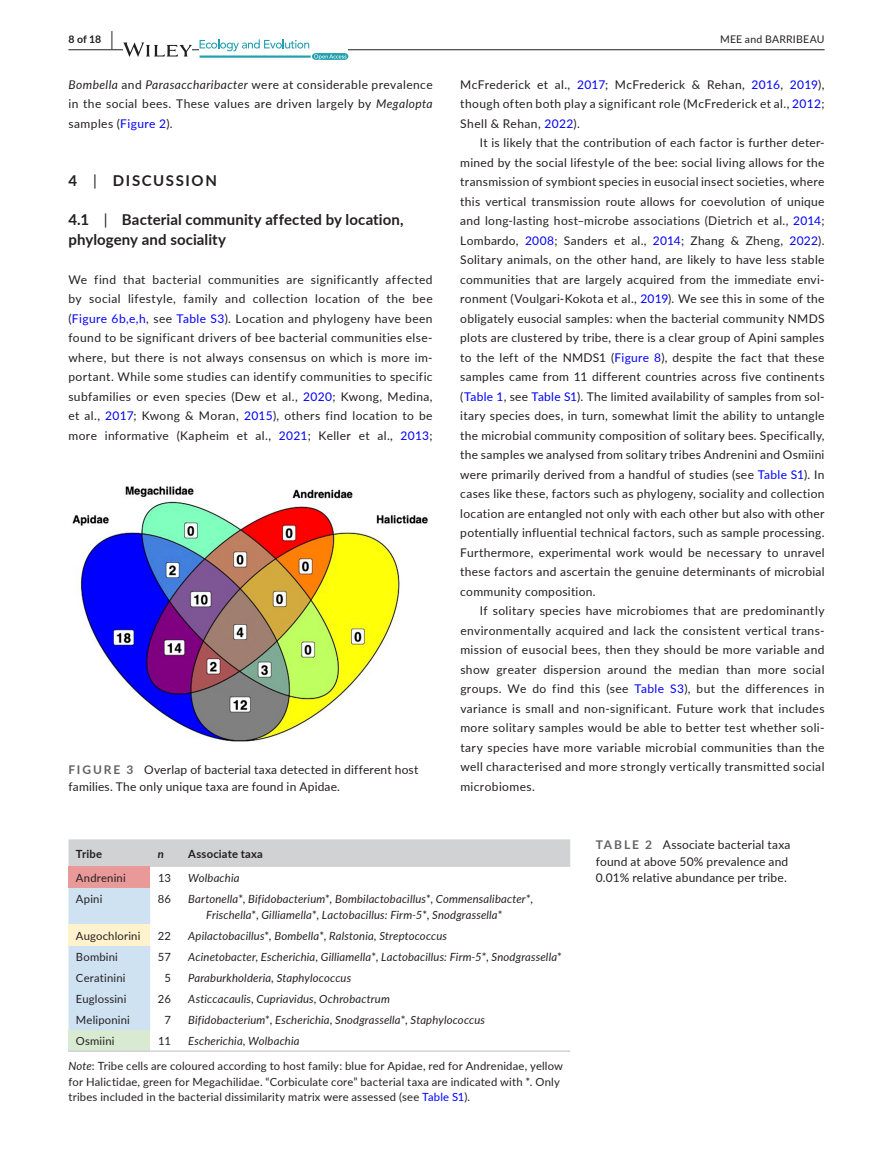
<style>
.page{position:relative;width:893px;height:1174px;background:#fff}
.page>*{position:absolute;margin:0;border:0;box-sizing:border-box;transform-origin:0 0}
.t1{font:700 15px/19.5px "Lato";letter-spacing:.01em;color:#231f20}
.t2{font:700 15px "Lato";letter-spacing:.11em;color:#231f20}
.t3{font:12px/19.5px "Lato";letter-spacing:.025em;color:#231f20;text-align:justify}
.t4{font:italic 11.25px/15.8px "Lato";letter-spacing:.015em;color:#231f20}
.t5{font:11.25px/15.8px "Lato";letter-spacing:.015em;color:#231f20}
.t6{font:700 11.25px "Lato";letter-spacing:.02em;color:#231f20}
.t7{font:italic 700 11.25px "Lato";color:#231f20}
.t8{font:10.5px "Lato";letter-spacing:.02em;color:#231f20}
.t9{font:700 10.5px "Lato";color:#231f20}
.s1{font-size:19.5px}
.s2{font-style:italic}
.s3{color:#00f}
.s4{font-weight:400}
.s5{font-weight:700;color:#636366}
.s6{font-style:normal}
</style>
<div class="page">
<hr style="left:68px;top:49px;width:756px;height:1px;background:#231f20">
<svg style="left:123px;top:42px;width:69px;height:15px"></svg>
<svg style="left:200px;top:39px;width:148px;height:21px"></svg>
<img style="left:72px;top:486px;width:356px;height:256px">
<div style="left:68px;top:839px;width:502px;height:28px;background:#d1d2d4"></div>
<div style="left:68px;top:867px;width:82px;height:21px;background:#ea9999"></div>
<div style="left:68px;top:888px;width:82px;height:142px;background:#cfe2f2"></div>
<div style="left:68px;top:924px;width:82px;height:21px;background:#fff2cc"></div>
<div style="left:68px;top:1030px;width:82px;height:21px;background:#d8ead2"></div>
<hr style="left:68px;top:1050px;width:82px;height:2px;background:#d1d2d4">
<hr style="left:150px;top:1050px;width:31px;height:2px;background:#d1d2d4">
<hr style="left:181px;top:1050px;width:389px;height:2px;background:#d1d2d4">
<p class="t9" style="left:68px;top:31px;width:46px">8 of 18 <span class="s1">|</span></p>
<p class="t8" style="left:720px;top:31px;width:106px">MEE and BARRIBEAU</p>
<p class="t3" style="left:68px;top:74px;width:366px"><span class="s2">Bombella</span> and <span class="s2">Parasaccharibacter</span> were at considerable prevalence in the social bees. These values are driven largely by <span class="s2">Megalopta </span>samples (<span class="s3">Figure 2</span>).</p>
<p class="t3" style="left:460px;top:74px;width:366px">McFrederick et al., <span class="s3">2017</span>; McFrederick &amp; Rehan, <span class="s3">2016</span>, <span class="s3">2019</span>), though often both play a significant role (McFrederick et al., <span class="s3">2012</span>; Shell &amp; Rehan, <span class="s3">2022</span>).</p>
<p class="t3" style="left:460px;top:132px;width:366px;text-indent:20px">It is likely that the contribution of each factor is further deter&shy;mined by the social lifestyle of the bee: social living allows for the transmission of symbiont species in eusocial insect societies, where this vertical transmission route allows for coevolution of unique and long-lasting host–microbe associations (Dietrich et al., <span class="s3">2014</span>; Lombardo, <span class="s3">2008</span>; Sanders et al., <span class="s3">2014</span>; Zhang &amp; Zheng, <span class="s3">2022</span>).<br>Solitary animals, on the other hand, are likely to have less stable communities that are largely acquired from the immediate envi&shy;ronment (Voulgari-Kokota et al., <span class="s3">2019</span>). We see this in some of the obligately eusocial samples: when the bacterial community NMDS plots are clustered by tribe, there is a clear group of Apini samples to the left of the NMDS1 (<span class="s3">Figure 8</span>), despite the fact that these samples came from 11 different countries across five continents (<span class="s3">Table 1</span>, see <span class="s3">Table S1</span>). The limited availability of samples from sol&shy;itary species does, in turn, somewhat limit the ability to untangle the microbial community composition of solitary bees. Specifically, the samples we analysed from solitary tribes Andrenini and Osmiini were primarily derived from a handful of studies (see <span class="s3">Table S1</span>). In cases like these, factors such as phylogeny, sociality and collection location are entangled not only with each other but also with other potentially influential technical factors, such as sample processing.<br>Furthermore, experimental work would be necessary to unravel these factors and ascertain the genuine determinants of microbial community composition.</p>
<p class="t3" style="left:460px;top:600px;width:366px;text-indent:19px">If solitary species have microbiomes that are predominantly environmentally acquired and lack the consistent vertical trans&shy;mission of eusocial bees, then they should be more variable and show greater dispersion around the median than more social groups. We do find this (see <span class="s3">Table S3</span>), but the differences in variance is small and non-significant. Future work that includes more solitary samples would be able to better test whether soli&shy;tary species have more variable microbial communities than the well characterised and more strongly vertically transmitted social microbiomes.</p>
<p class="t2" style="left:68px;top:170px;width:150px">4 <span class="s4">|</span> DISCUSSION</p>
<p class="t1" style="left:68px;top:209px;width:337px">4.1 <span class="s4">|</span> Bacterial community affected by location, phylogeny and sociality</p>
<p class="t3" style="left:68px;top:269px;width:366px">We find that bacterial communities are significantly affected by social lifestyle, family and collection location of the bee (<span class="s3">Figure 6b,e,h</span>, see <span class="s3">Table S3</span>). Location and phylogeny have been found to be significant drivers of bee bacterial communities else&shy;where, but there is not always consensus on which is more im&shy;portant. While some studies can identify communities to specific subfamilies or even species (Dew et al., <span class="s3">2020</span>; Kwong, Medina, et al., <span class="s3">2017</span>; Kwong &amp; Moran, <span class="s3">2015</span>), others find location to be more informative (Kapheim et al., <span class="s3">2021</span>; Keller et al., <span class="s3">2013</span>;</p>
<p class="t3" style="left:68px;top:761px;width:351px;line-height:16.5px"><span class="s5">FIGURE 3</span> Overlap of bacterial taxa detected in different host families. The only unique taxa are found in Apidae.</p>
<p class="t6" style="left:76px;top:845px;width:28px">Tribe</p>
<p class="t7" style="left:158px;top:845px;width:8px">n</p>
<p class="t6" style="left:188px;top:845px;width:76px">Associate taxa</p>
<p class="t5" style="left:76px;top:869px;width:51px">Andrenini</p>
<p class="t5" style="left:158px;top:869px;width:14px">13</p>
<p class="t4" style="left:188px;top:869px;width:53px">Wolbachia</p>
<p class="t5" style="left:76px;top:890px;width:28px">Apini</p>
<p class="t5" style="left:158px;top:890px;width:15px">86</p>
<p class="t4" style="left:206px;top:890px;width:328px;text-indent:-18px">Bartonella<span class="s6">*,</span> Bifidobacterium<span class="s6">*,</span> Bombilactobacillus<span class="s6">*,</span> Commensalibacter<span class="s6">*,<br></span>Frischella<span class="s6">*,</span> Gilliamella<span class="s6">*,</span> Lactobacillus: Firm-5<span class="s6">*,</span> Snodgrassella<span class="s6">*</span></p>
<p class="t5" style="left:76px;top:927px;width:66px">Augochlorini</p>
<p class="t5" style="left:158px;top:927px;width:15px">22</p>
<p class="t4" style="left:188px;top:927px;width:260px">Apilactobacillus<span class="s6">*,</span> Bombella<span class="s6">*,</span> Ralstonia<span class="s6">,</span> Streptococcus</p>
<p class="t5" style="left:76px;top:948px;width:44px">Bombini</p>
<p class="t5" style="left:158px;top:948px;width:15px">57</p>
<p class="t4" style="left:188px;top:948px;width:375px">Acinetobacter<span class="s6">,</span> Escherichia<span class="s6">,</span> Gilliamella<span class="s6">*,</span> Lactobacillus: Firm-5<span class="s6">*,</span> Snodgrassella<span class="s6">*</span></p>
<p class="t5" style="left:76px;top:969px;width:51px">Ceratinini</p>
<p class="t5" style="left:164px;top:969px;width:8px">5</p>
<p class="t4" style="left:188px;top:969px;width:165px">Paraburkholderia<span class="s6">,</span> Staphylococcus</p>
<p class="t5" style="left:76px;top:990px;width:52px">Euglossini</p>
<p class="t5" style="left:158px;top:990px;width:14px">26</p>
<p class="t4" style="left:188px;top:990px;width:203px">Asticcacaulis<span class="s6">,</span> Cupriavidus<span class="s6">,</span> Ochrobactrum</p>
<p class="t5" style="left:76px;top:1011px;width:56px">Meliponini</p>
<p class="t5" style="left:164px;top:1011px;width:8px">7</p>
<p class="t4" style="left:188px;top:1011px;width:298px">Bifidobacterium<span class="s6">*,</span> Escherichia<span class="s6">,</span> Snodgrassella<span class="s6">*,</span> Staphylococcus</p>
<p class="t5" style="left:76px;top:1032px;width:40px">Osmiini</p>
<p class="t5" style="left:158px;top:1032px;width:14px">11</p>
<p class="t4" style="left:188px;top:1032px;width:113px">Escherichia<span class="s6">,</span> Wolbachia</p>
<p class="t5" style="left:68px;top:1057px;width:496px"><span class="s2">Note</span>: Tribe cells are coloured according to host family: blue for Apidae, red for Andrenidae, yellow for Halictidae, green for Megachilidae. “Corbiculate core” bacterial taxa are indicated with *. Only tribes included in the bacterial dissimilarity matrix were assessed (see <span class="s3">Table S1</span>).</p>
<p class="t3" style="left:596px;top:836px;width:196px;line-height:16.5px;text-align:left"><span class="s5">TABLE 2</span> Associate bacterial taxa found at above 50% prevalence and<br>0.01% relative abundance per tribe.</p>
</div>
